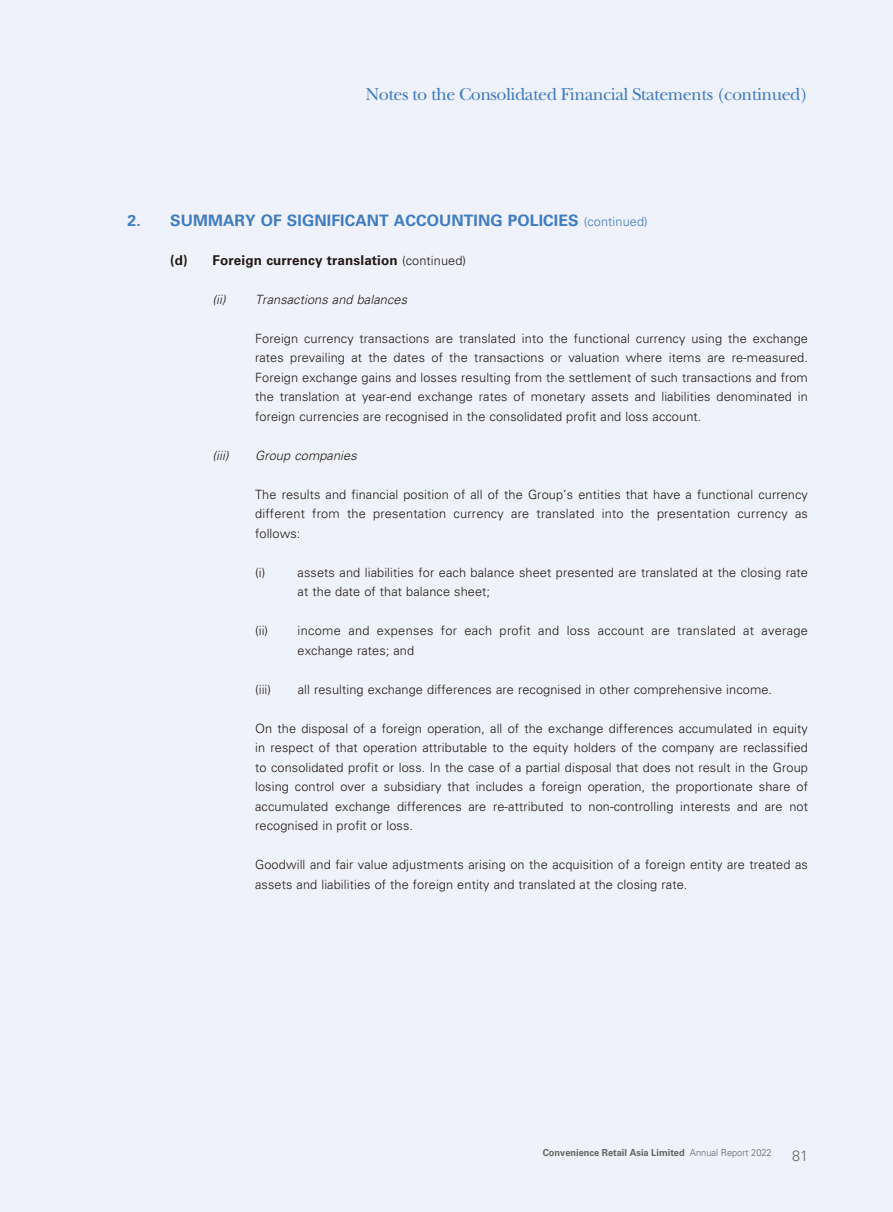
<style>
.page{position:relative;width:893px;height:1212px;background:#eff2fa}
.page>*{position:absolute;margin:0;border:0;box-sizing:border-box;transform-origin:0 0}
.t1{font:18px "New Baskerville Std";letter-spacing:-.03em;color:#3f7cc0}
.t2{font:700 15.75px "Univers LT Std";letter-spacing:.01em;color:#3f7cc0}
.t3{font:300 15px "Univers LT Std";color:#666565;scale:.95 1}
.t4{font:700 13.5px "Univers LT Std";letter-spacing:.01em;color:#231916}
.t5{font:300 12.75px/19.5px "Univers LT Std";letter-spacing:.01em;color:#231916;text-align:justify}
.t6{font:italic 300 12.75px "Univers LT Std";letter-spacing:.01em;color:#231916}
.t7{font:700 9.75px "Univers LT Std";color:#666565;scale:.95 1}
.s1{font-weight:300;font-size:12.75px}
.s2{font-weight:300}
</style>
<div class="page">
<h1 class="t1" style="left:366px;top:87px;width:444px">Notes to the Consolidated Financial Statements (continued)</h1>
<p class="t2" style="left:128px;top:213px;width:522px">2. SUMMARY OF SIGNIFICANT ACCOUNTING POLICIES <span class="s1">(continued)</span></p>
<p class="t4" style="left:170px;top:253px;width:298px">(d) Foreign currency translation <span class="s1">(continued)</span></p>
<p class="t6" style="left:213px;top:293px;width:15px">(ii)</p>
<p class="t6" style="left:255px;top:293px;width:153px">Transactions and balances</p>
<p class="t5" style="left:255px;top:329px;width:554px">Foreign currency transactions are translated into the functional currency using the exchange rates prevailing at the dates of the transactions or valuation where items are re-measured.<br>Foreign exchange gains and losses resulting from the settlement of such transactions and from the translation at year-end exchange rates of monetary assets and liabilities denominated in foreign currencies are recognised in the consolidated profit and loss account.</p>
<p class="t6" style="left:213px;top:449px;width:17px">(iii)</p>
<p class="t6" style="left:255px;top:449px;width:103px">Group companies</p>
<p class="t5" style="left:255px;top:485px;width:554px">The results and financial position of all of the Group’s entities that have a functional currency different from the presentation currency are translated into the presentation currency as follows:</p>
<p class="t5" style="left:255px;top:563px;width:12px">(i)</p>
<p class="t5" style="left:298px;top:563px;width:512px">assets and liabilities for each balance sheet presented are translated at the closing rate at the date of that balance sheet;</p>
<p class="t5" style="left:255px;top:622px;width:15px">(ii)</p>
<p class="t5" style="left:298px;top:622px;width:512px">income and expenses for each profit and loss account are translated at average exchange rates; and</p>
<p class="t5" style="left:255px;top:680px;width:17px">(iii)</p>
<p class="t5" style="left:298px;top:680px;width:476px">all resulting exchange differences are recognised in other comprehensive income.</p>
<p class="t5" style="left:255px;top:719px;width:554px">On the disposal of a foreign operation, all of the exchange differences accumulated in equity in respect of that operation attributable to the equity holders of the company are reclassified to consolidated profit or loss. In the case of a partial disposal that does not result in the Group losing control over a subsidiary that includes a foreign operation, the proportionate share of accumulated exchange differences are re-attributed to non-controlling interests and are not recognised in profit or loss.</p>
<p class="t5" style="left:255px;top:856px;width:554px">Goodwill and fair value adjustments arising on the acquisition of a foreign entity are treated as assets and liabilities of the foreign entity and translated at the closing rate.</p>
<p class="t7" style="left:543px;top:1148px;width:243px">Convenience Retail Asia Limited <span class="s2">Annual Report 2022</span></p>
<p class="t3" style="left:792px;top:1148px;width:18px">81</p>
</div>
